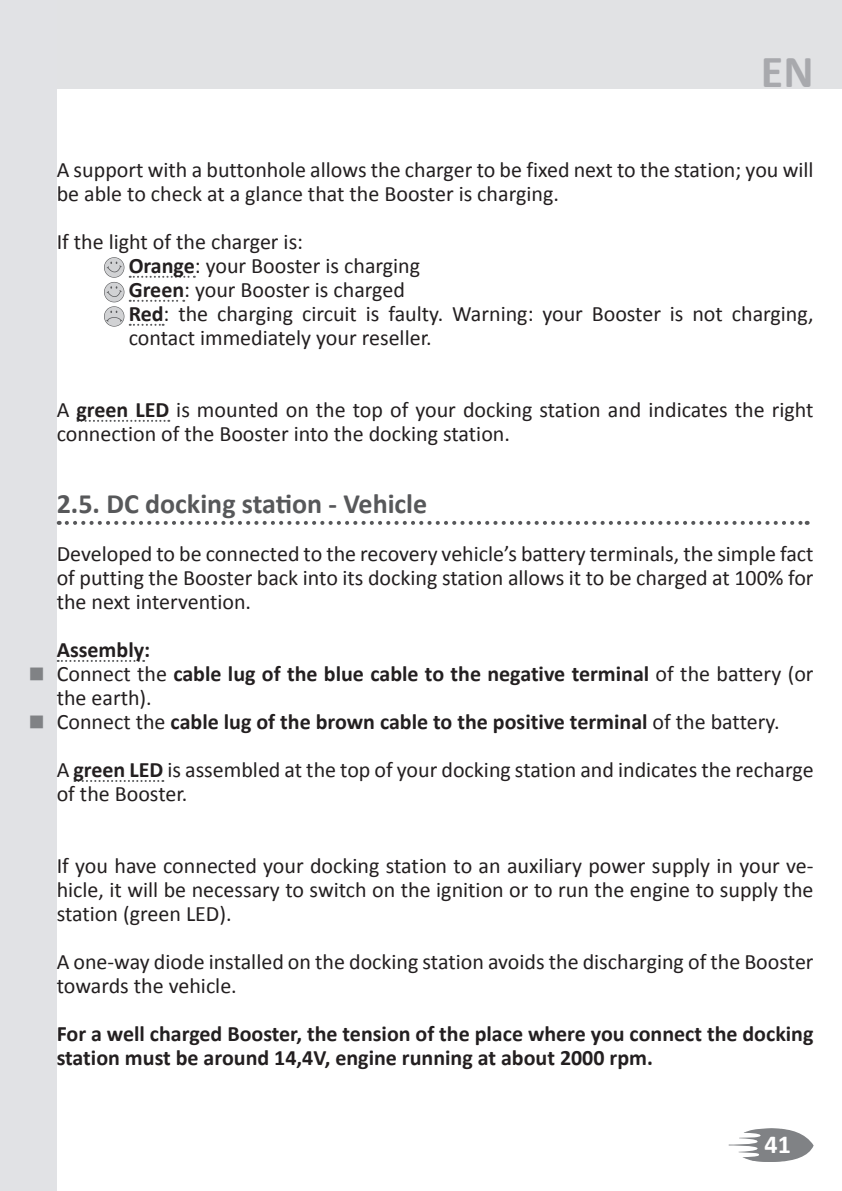
<style>
.page{position:relative;width:842px;height:1191px;background:#fff}
.page>*{position:absolute;margin:0;border:0;box-sizing:border-box;transform-origin:0 0}
.t1{font:700 46px "Calibri";color:#a8a9ad}
.t2{font:700 28px "Calibri";color:#57585a}
.t3{font:700 26px "Calibri";color:#fff}
.t4{font:22px/24px "Calibri";color:#231f20}
.t5{font:700 22px/24px "Calibri";color:#231f20}
.s1{font-weight:700}
.s2{font-weight:400}
</style>
<div class="page">
<div style="left:0;top:0;width:842px;height:88px;background:#e1e2e4"></div>
<svg style="left:729px;top:1128px;width:85px;height:34px"></svg>
<div style="left:0;top:0;width:57px;height:1191px;background:#e1e2e5"></div>
<svg style="left:130px;top:276px;width:65px;height:2px"></svg>
<svg style="left:130px;top:300px;width:54px;height:2px"></svg>
<svg style="left:130px;top:324px;width:34px;height:2px"></svg>
<svg style="left:77px;top:420px;width:92px;height:2px"></svg>
<svg style="left:67px;top:521px;width:741px;height:4px"></svg>
<svg style="left:58px;top:660px;width:86px;height:2px"></svg>
<svg style="left:74px;top:780px;width:89px;height:2px"></svg>
<svg style="left:104px;top:257px;width:20px;height:69px"></svg>
<h1 class="t1" style="left:761px;top:43px;width:54px">EN</h1>
<p class="t4" style="left:57px;top:156px;width:758px">A support with a buttonhole allows the charger to be fixed next to the station; you will be able to check at a glance that the Booster is charging.</p>
<p class="t4" style="left:129px;top:228px;width:686px;text-indent:-72px">If the light of the charger is:<br><span class="s1">Orange</span>: your Booster is charging<br><span class="s1">Green</span>: your Booster is charged<br><span class="s1">Red</span>: the charging circuit is faulty. Warning: your Booster is not charging, contact immediately your reseller.</p>
<p class="t4" style="left:57px;top:396px;width:758px">A <span class="s1">green LED</span> is mounted on the top of your docking station and indicates the right connection of the Booster into the docking station.</p>
<p class="t2" style="left:57px;top:486px;width:372px">2.5. DC docking station - Vehicle</p>
<p class="t4" style="left:57px;top:540px;width:758px;text-align:justify">Developed to be connected to the recovery vehicle’s battery terminals, the simple fact of putting the Booster back into its docking station allows it to be charged at 100% for the next intervention.</p>
<p class="t5" style="left:57px;top:636px;width:758px">Assembly:<br><span class="s2">Connect the</span> cable lug of the blue cable to the negative terminal <span class="s2">of the battery (or the earth).<br>Connect the</span> cable lug of the brown cable to the positive terminal <span class="s2">of the battery.</span></p>
<p class="t4" style="left:57px;top:756px;width:758px">A <span class="s1">green LED</span> is assembled at the top of your docking station and indicates the recharge of the Booster.</p>
<p class="t4" style="left:57px;top:852px;width:758px;text-align:justify">If you have connected your docking station to an auxiliary power supply in your ve&shy;hicle, it will be necessary to switch on the ignition or to run the engine to supply the station (green LED).</p>
<p class="t4" style="left:57px;top:948px;width:758px">A one-way diode installed on the docking station avoids the discharging of the Booster towards the vehicle.</p>
<p class="t5" style="left:57px;top:1020px;width:758px">For a well charged Booster, the tension of the place where you connect the docking station must be around 14,4V, engine running at about 2000 rpm.</p>
<p class="t3" style="left:765px;top:1128px;width:28px">41</p>
</div>
